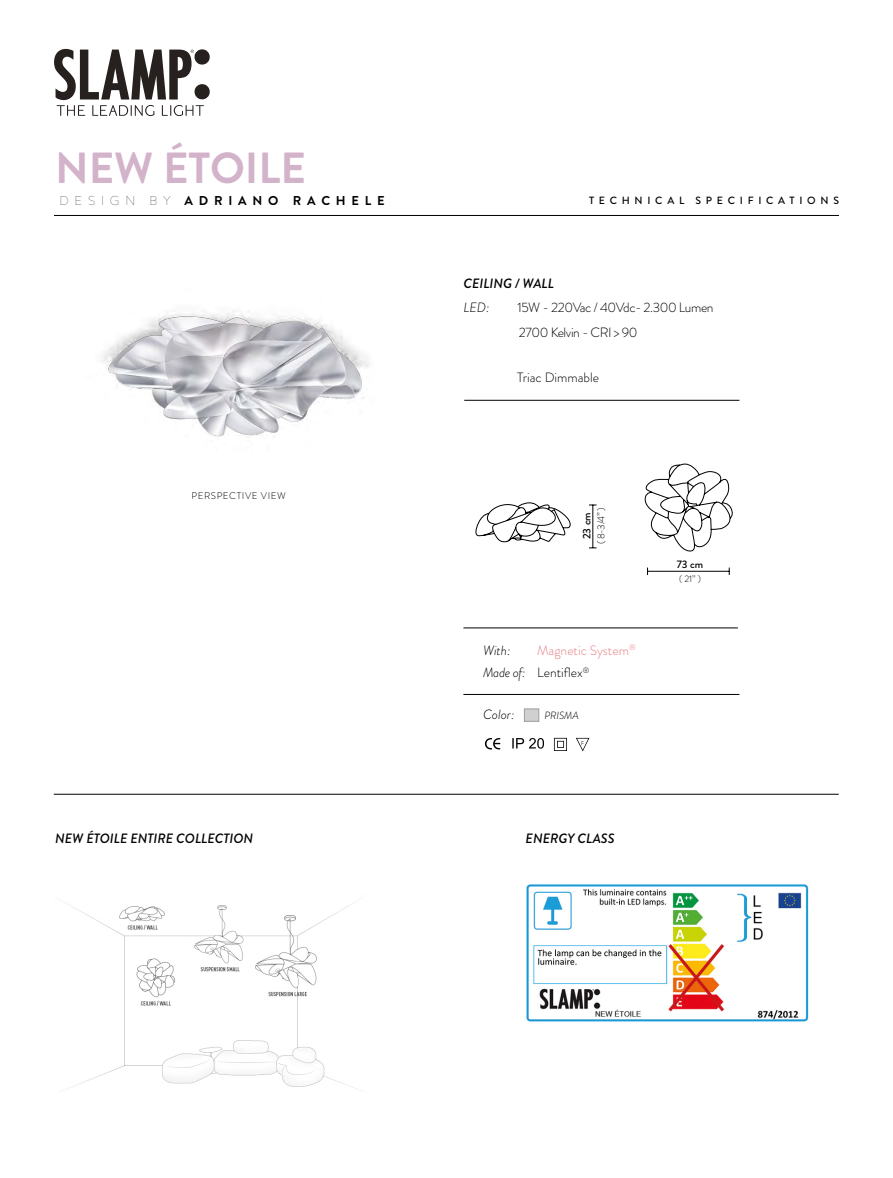
<style>
.page{position:relative;width:893px;height:1178px;background:#fff}
.page>*{position:absolute;margin:0;border:0;box-sizing:border-box;transform-origin:0 0}
.t1{font:700 43.5px "Brandon Grotesque";color:#d3b3ca}
.t2{font:italic 500 13.5px "Brandon Grotesque";color:#000}
.t3{font:300 13.5px/24.5px "Brandon Grotesque";letter-spacing:-.03em;color:#000}
.t4{font:300 13.5px/22.5px "Brandon Grotesque";color:#e67f83}
.t5{font:italic 300 13.5px "Brandon Grotesque";color:#000}
.t6{font:300 13.5px "Brandon Grotesque";color:#000}
.t7{font:700 12.9px "Brandon Grotesque";letter-spacing:.45em;color:#000}
.t8{font:500 10.95px "Brandon Grotesque";color:#000}
.t9{font:500 10.5px "Brandon Grotesque";letter-spacing:.45em;color:#000}
.t10{font:italic 300 10.5px "Brandon Grotesque";letter-spacing:-.01em;color:#000}
.t11{font:300 10.2px "Brandon Grotesque";color:#000}
.t12{font:300 9.6px "Brandon Grotesque";letter-spacing:.06em;color:#000}
.t13{font:300 9.3px "Brandon Grotesque";color:#000}
.s1{font-weight:100}
.s2{font-style:italic;color:#000}
.s3{color:#000}
</style>
<div class="page">
<hr style="left:54px;top:215px;width:785px;height:1px;background:#000">
<hr style="left:464px;top:400px;width:275px;height:1px;background:#000">
<hr style="left:463px;top:694px;width:276px;height:1px;background:#000">
<hr style="left:463px;top:628px;width:275px;height:1px;background:#000">
<hr style="left:54px;top:794px;width:785px;height:1px;background:#000">
<img style="left:61px;top:900px;width:297px;height:190px">
<img style="left:526px;top:884px;width:283px;height:138px">
<svg style="left:485px;top:738px;width:15px;height:11px"></svg>
<svg style="left:512px;top:738px;width:32px;height:11px"></svg>
<svg style="left:554px;top:738px;width:13px;height:13px"></svg>
<svg style="left:576px;top:738px;width:13px;height:13px"></svg>
<svg style="left:54px;top:48px;width:156px;height:68px"></svg>
<img style="left:102px;top:311px;width:267px;height:126px">
<svg style="left:644px;top:463px;width:89px;height:89px"></svg>
<hr style="left:648px;top:571px;width:81px;height:1px;background:#000">
<hr style="left:592px;top:505px;width:1px;height:43px;background:#000">
<svg style="left:475px;top:502px;width:96px;height:40px"></svg>
<div style="left:524px;top:709px;width:15px;height:12px;background:#d0d0d0;border:1px solid #9d9d9c"></div>
<h1 class="t1" style="left:55px;top:138px;width:252px">NEW ÉTOILE</h1>
<p class="t7" style="left:59px;top:191px;width:327px"><span class="s1">DESIGN BY</span> ADRIANO RACHELE</p>
<p class="t12" style="left:191px;top:490px;width:96px">PERSPECTIVE VIEW</p>
<p class="t2" style="left:55px;top:829px;width:200px">NEW ÉTOILE ENTIRE COLLECTION</p>
<p class="t9" style="left:589px;top:193px;width:251px">TECHNICAL SPECIFICATIONS</p>
<p class="t2" style="left:463px;top:274px;width:92px">CEILING / WALL</p>
<p class="t5" style="left:463px;top:299px;width:28px">LED:</p>
<p class="t3" style="left:517px;top:296px;width:198px">15W - 220Vac / 40Vdc- 2.300 Lumen<br>2700 Kelvin - CRI &gt; 90</p>
<p class="t6" style="left:517px;top:369px;width:83px">Triac Dimmable</p>
<p class="t8" style="left:579px;top:539px;width:28px;rotate:-90deg">23 cm</p>
<p class="t11" style="left:594px;top:544px;width:39px;rotate:-90deg">( 8-3/4” )</p>
<p class="t4" style="left:483px;top:639px;width:154px;text-indent:54px">Magnetic System<sup>®<br></sup><span class="s2">Made of:</span> <span class="s3">Lentiflex</span><sup>®</sup></p>
<p class="t5" style="left:483px;top:641px;width:29px">With:</p>
<p class="t5" style="left:483px;top:705px;width:33px">Color:</p>
<p class="t10" style="left:544px;top:709px;width:36px">PRISMA</p>
<p class="t8" style="left:677px;top:556px;width:28px">73 cm</p>
<p class="t13" style="left:679px;top:572px;width:23px">( 21” )</p>
<p class="t2" style="left:526px;top:829px;width:90px">ENERGY CLASS</p>
</div>
